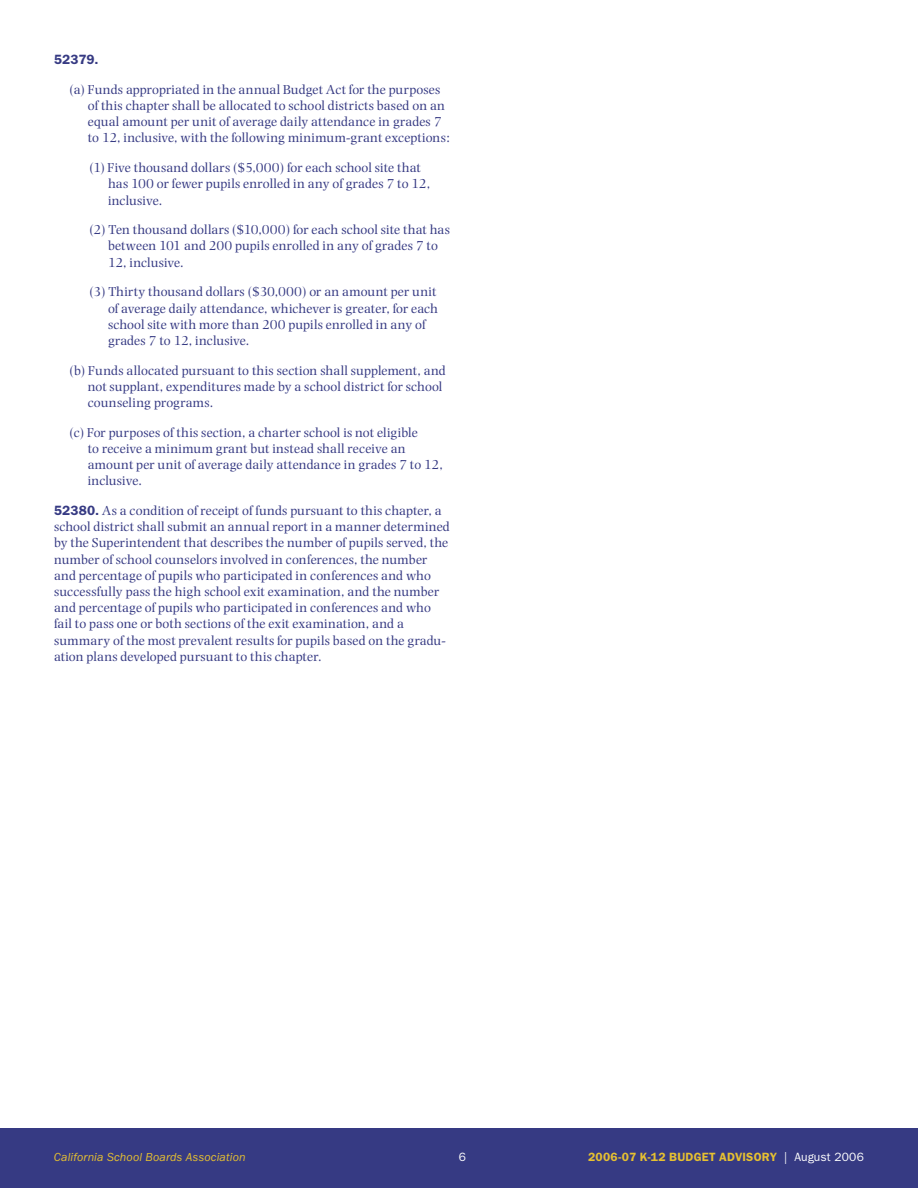
<style>
.page{position:relative;width:918px;height:1188px;background:#fff}
.page>*{position:absolute;margin:0;border:0;box-sizing:border-box;transform-origin:0 0}
.Body{font:13.5px/16.2px "Photina";letter-spacing:.01em;color:#363a83}
.Article_bullet_level_1{font:13.5px/16.2px "Photina";letter-spacing:.01em;color:#363a83}
.Article_bullet_level_2{font:13.5px/16.2px "Photina";letter-spacing:.005em;color:#363a83}
.Body-2{font:600 13.5px "Franklin Gothic";letter-spacing:.005em;color:#363a83}
.t1{font:600 12px "Franklin Gothic";letter-spacing:.02em;color:#e6c031}
.t2{font:italic 12px "Franklin Gothic";letter-spacing:.01em;color:#e6c031}
.t3{font:12px "Franklin Gothic";color:#fff}
.s1{font-family:"Franklin Gothic";font-weight:600}
.s2{font-weight:400;color:#fff}
</style>
<div class="page">
<div style="left:0;top:1128px;width:918px;height:60px;background:#363a83"></div>
<p class="Body-2" style="left:54px;top:52px;width:46px">52379.</p>
<p class="Article_bullet_level_1" style="left:88px;top:81px;width:364px;text-indent:-18px">(a) Funds appropriated in the annual Budget Act for the purposes of this chapter shall be allocated to school districts based on an equal amount per unit of average daily attendance in grades 7 to 12, inclusive, with the following minimum-grant exceptions:</p>
<p class="Article_bullet_level_2" style="left:108px;top:160px;width:324px;text-indent:-18px">(1) Five thousand dollars ($5,000) for each school site that has 100 or fewer pupils enrolled in any of grades 7 to 12, inclusive.</p>
<p class="Article_bullet_level_2" style="left:108px;top:222px;width:343px;text-indent:-18px">(2) Ten thousand dollars ($10,000) for each school site that has between 101 and 200 pupils enrolled in any of grades 7 to<br>12, inclusive.</p>
<p class="Article_bullet_level_2" style="left:108px;top:284px;width:332px;text-indent:-18px">(3) Thirty thousand dollars ($30,000) or an amount per unit of average daily attendance, whichever is greater, for each school site with more than 200 pupils enrolled in any of grades 7 to 12, inclusive.</p>
<p class="Article_bullet_level_1" style="left:88px;top:362px;width:360px;text-indent:-18px">(b) Funds allocated pursuant to this section shall supplement, and not supplant, expenditures made by a school district for school counseling programs.</p>
<p class="Article_bullet_level_1" style="left:88px;top:424px;width:357px;text-indent:-18px">(c) For purposes of this section, a charter school is not eligible<br>to receive a minimum grant but instead shall receive an amount per unit of average daily attendance in grades 7 to 12, inclusive.</p>
<p class="Body" style="left:54px;top:503px;width:397px"><span class="s1">52380.</span> As a condition of receipt of funds pursuant to this chapter, a school district shall submit an annual report in a manner determined by the Superintendent that describes the number of pupils served, the number of school counselors involved in conferences, the number and percentage of pupils who participated in conferences and who successfully pass the high school exit examination, and the number and percentage of pupils who participated in conferences and who fail to pass one or both sections of the exit examination, and a summary of the most prevalent results for pupils based on the gradu&shy;ation plans developed pursuant to this chapter.</p>
<p class="t2" style="left:54px;top:1151px;width:193px">California School Boards Association</p>
<p class="t3" style="left:459px;top:1150px;width:9px">6</p>
<p class="t1" style="left:588px;top:1150px;width:277px">2006-07 K-12 BUDGET ADVISORY <span class="s2">| August 2006</span></p>
</div>
